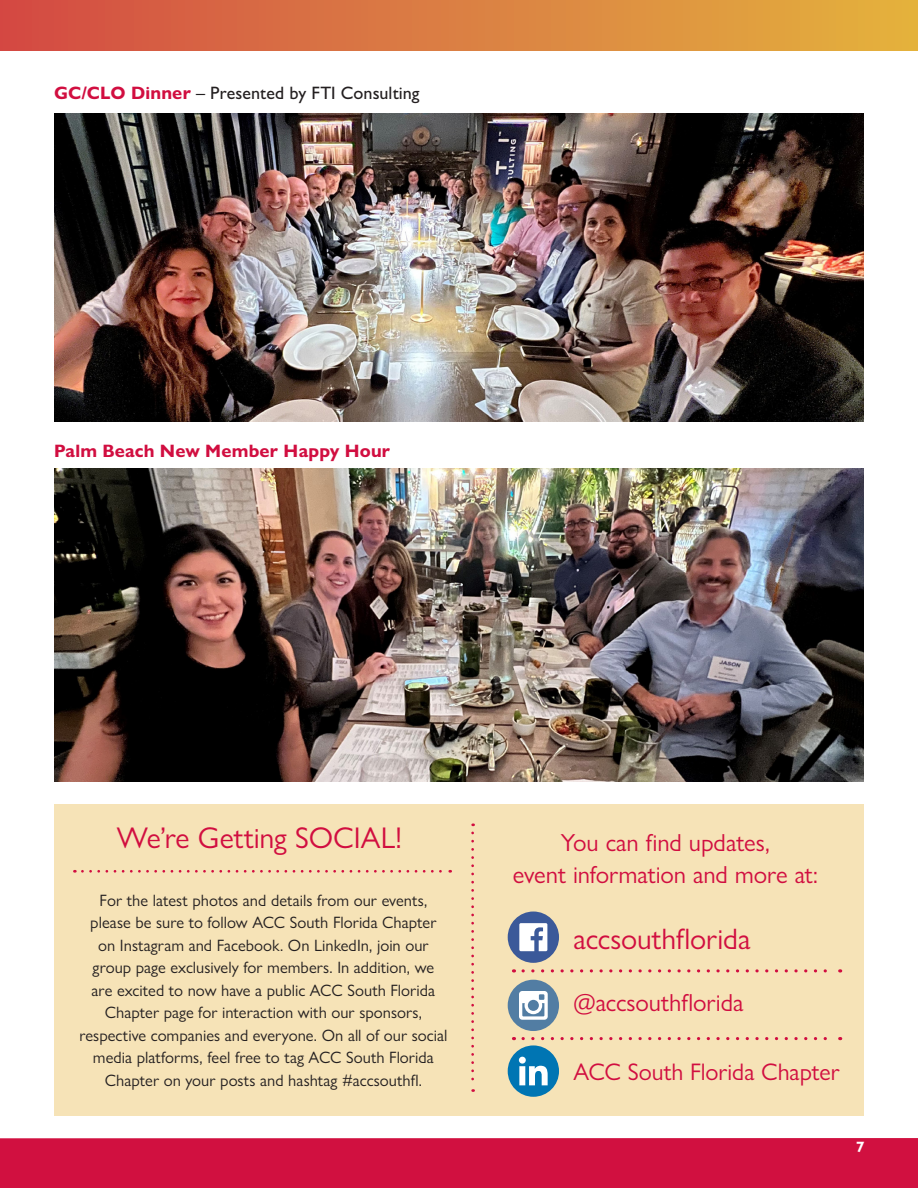
<style>
.page{position:relative;width:918px;height:1188px;background:#fff}
.page>*{position:absolute;margin:0;border:0;box-sizing:border-box;transform-origin:0 0}
.boxed_text{font:30px "Gill Sans Nova";letter-spacing:-.005em;color:#d10e40}
.boxed_text-2{font:29.7px "Gill Sans Nova";letter-spacing:-.005em;color:#d10e40}
.boxed_text-3{font:24.75px/32.1px "Gill Sans Nova";letter-spacing:-.005em;color:#d10e40;text-align:center}
.boxed_text-4{font:24px "Gill Sans Nova";letter-spacing:-.005em;color:#d10e40}
.boxed_text-5{font:500 18px "Gill Sans Nova";color:#231f20}
.boxed_text-6{font:700 18px "Gill Sans Nova";letter-spacing:.01em;color:#d10e40}
.boxed_text-7{font:16.5px/22.5px "Gill Sans Nova";color:#231f20;text-align:center}
.t1{font:700 15px "Gill Sans Nova";color:#fff}
.s1{font-weight:700;color:#d10e40}
</style>
<div class="page">
<img style="left:54px;top:114px;width:810px;height:307px">
<img style="left:54px;top:469px;width:810px;height:313px">
<div style="left:54px;top:805px;width:810px;height:311px;background:#f6e3b7"></div>
<div style="left:508px;top:980px;width:51px;height:51px;background:#527da3;border-radius:50%"></div>
<svg style="left:519px;top:991px;width:29px;height:29px"></svg>
<div style="left:508px;top:1045px;width:51px;height:52px;background:#0075b3;border-radius:50%"></div>
<svg style="left:519px;top:1057px;width:29px;height:28px"></svg>
<div style="left:508px;top:912px;width:51px;height:51px;background:#3b5999;border-radius:50%"></div>
<svg style="left:519px;top:923px;width:28px;height:28px"></svg>
<svg style="left:523px;top:969px;width:318px;height:4px"></svg>
<svg style="left:471px;top:833px;width:3px;height:259px"></svg>
<svg style="left:82px;top:870px;width:369px;height:3px"></svg>
<svg style="left:523px;top:1037px;width:318px;height:3px"></svg>
<div style="left:0;top:0;width:918px;height:50px;background:linear-gradient(to right,#d34b45,#e4b33e)"></div>
<div style="left:0;top:1138px;width:918px;height:50px;background:#d11040"></div>
<p class="boxed_text-5" style="left:54px;top:82px;width:367px"><span class="s1">GC/CLO Dinner</span> – Presented by FTI Consulting</p>
<p class="boxed_text-6" style="left:54px;top:439px;width:338px">Palm Beach New Member Happy Hour</p>
<p class="boxed_text" style="left:117px;top:820px;width:287px">We’re Getting SOCIAL!</p>
<p class="boxed_text-3" style="left:513px;top:826px;width:306px">You can find updates,<br>event information and more at:</p>
<p class="boxed_text-7" style="left:79px;top:889px;width:370px">For the latest photos and details from our events, please be sure to follow ACC South Florida Chapter<br>on Instagram and Facebook. On LinkedIn, join our group page exclusively for members. In addition, we<br>are excited to now have a public ACC South Florida Chapter page for interaction with our sponsors, respective companies and everyone. On all of our social media platforms, feel free to tag ACC South Florida Chapter on your posts and hashtag #accsouthfl.</p>
<p class="boxed_text-2" style="left:574px;top:921px;width:179px">accsouthflorida</p>
<p class="boxed_text-3" style="left:574px;top:986px;width:172px">@accsouthflorida</p>
<p class="boxed_text-4" style="left:574px;top:1058px;width:268px">ACC South Florida Chapter</p>
<p class="t1" style="left:856px;top:1138px;width:10px">7</p>
</div>
